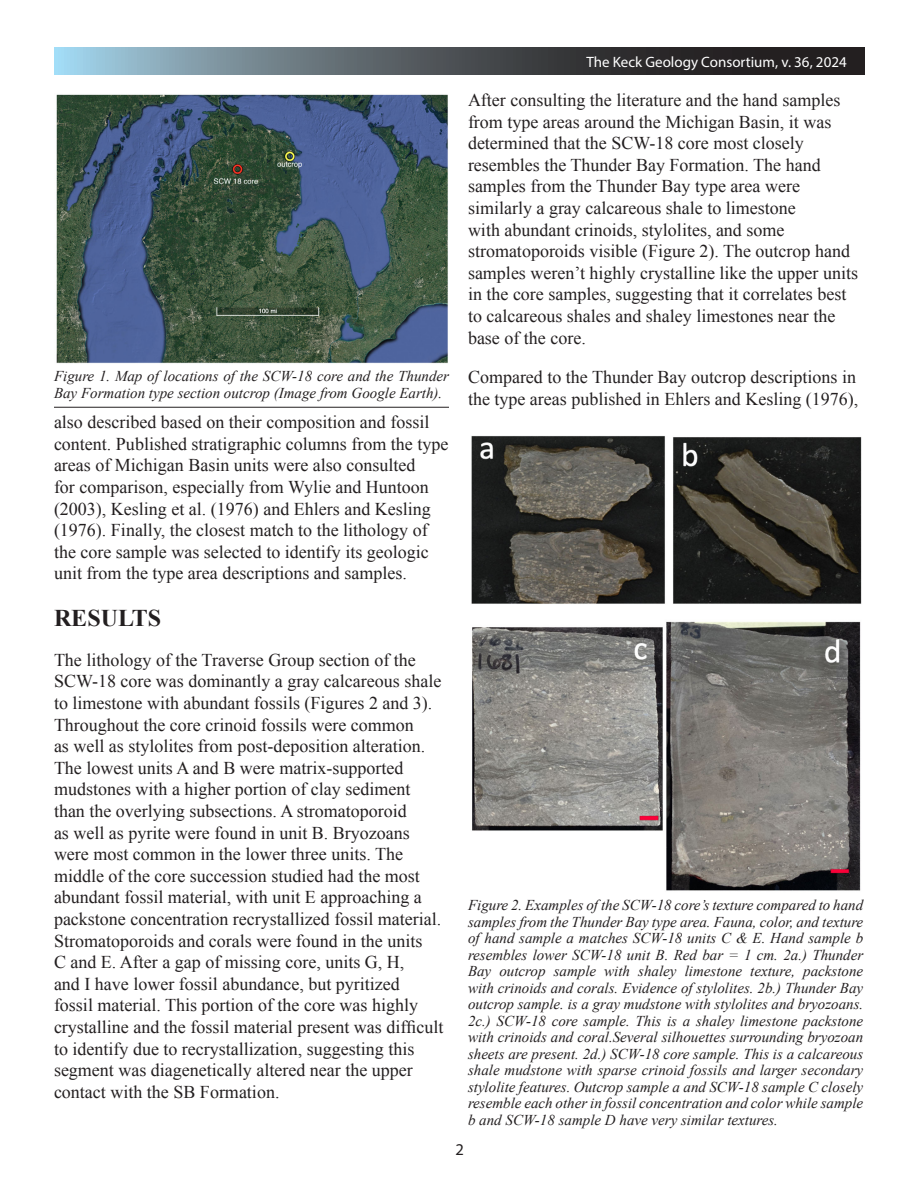
<style>
.page{position:relative;width:918px;height:1188px;background:#fff}
.page>*{position:absolute;margin:0;border:0;box-sizing:border-box;transform-origin:0 0}
.Major_Headings{font:700 24px "Times New Roman";color:#231f20}
.Body{font:18px/21.6px "Times New Roman";color:#231f20}
.t1{font:16.5px "Myriad Pro";color:#231f20}
.caption_bottom{font:italic 15px/16.5px "Times New Roman";color:#231f20}
.t2{font:15px "Myriad Pro";color:#fff}
</style>
<div class="page">
<svg style="left:55px;top:48px;width:810px;height:26px;background:#525d63"></svg>
<img style="left:56px;top:94px;width:392px;height:270px">
<hr style="left:54px;top:407px;width:395px;height:1px;background:#231f20">
<img style="left:471px;top:436px;width:391px;height:455px">
<p class="caption_bottom" style="left:54px;top:368px;width:397px">Figure 1. Map of locations of the SCW-18 core and the Thunder<br>Bay Formation type section outcrop (Image from Google Earth).</p>
<p class="Body" style="left:54px;top:411px;width:396px">also described based on their composition and fossil content. Published stratigraphic columns from the type areas of Michigan Basin units were also consulted<br>for comparison, especially from Wylie and Huntoon (2003), Kesling et al. (1976) and Ehlers and Kesling (1976). Finally, the closest match to the lithology of the core sample was selected to identify its geologic unit from the type area descriptions and samples.</p>
<p class="Major_Headings" style="left:54px;top:602px;width:109px">RESULTS</p>
<p class="Body" style="left:54px;top:649px;width:391px">The lithology of the Traverse Group section of the SCW-18 core was dominantly a gray calcareous shale to limestone with abundant fossils (Figures 2 and 3).<br>Throughout the core crinoid fossils were common<br>as well as stylolites from post-deposition alteration.<br>The lowest units A and B were matrix-supported mudstones with a higher portion of clay sediment than the overlying subsections. A stromatoporoid<br>as well as pyrite were found in unit B. Bryozoans were most common in the lower three units. The middle of the core succession studied had the most abundant fossil material, with unit E approaching a packstone concentration recrystallized fossil material.<br>Stromatoporoids and corals were found in the units<br>C and E. After a gap of missing core, units G, H,<br>and I have lower fossil abundance, but pyritized<br>fossil material. This portion of the core was highly crystalline and the fossil material present was difficult to identify due to recrystallization, suggesting this segment was diagenetically altered near the upper contact with the SB Formation.</p>
<p class="t2" style="left:586px;top:52px;width:262px">The Keck Geology Consortium, v. 36, 2024</p>
<p class="Body" style="left:468px;top:89px;width:392px">After consulting the literature and the hand samples from type areas around the Michigan Basin, it was determined that the SCW-18 core most closely resembles the Thunder Bay Formation. The hand samples from the Thunder Bay type area were similarly a gray calcareous shale to limestone<br>with abundant crinoids, stylolites, and some stromatoporoids visible (Figure 2). The outcrop hand samples weren’t highly crystalline like the upper units in the core samples, suggesting that it correlates best to calcareous shales and shaley limestones near the base of the core.</p>
<p class="Body" style="left:468px;top:366px;width:392px">Compared to the Thunder Bay outcrop descriptions in the type areas published in Ehlers and Kesling (1976),</p>
<p class="caption_bottom" style="left:468px;top:897px;width:397px;text-align:justify">Figure 2. Examples of the SCW-18 core’s texture compared to hand samples from the Thunder Bay type area. Fauna, color, and texture of hand sample a matches SCW-18 units C &amp; E. Hand sample b resembles lower SCW-18 unit B. Red bar = 1 cm. 2a.) Thunder Bay outcrop sample with shaley limestone texture, packstone with crinoids and corals. Evidence of stylolites. 2b.) Thunder Bay outcrop sample. is a gray mudstone with stylolites and bryozoans.<br>2c.) SCW-18 core sample. This is a shaley limestone packstone with crinoids and coral.Several silhouettes surrounding bryozoan sheets are present. 2d.) SCW-18 core sample. This is a calcareous shale mudstone with sparse crinoid fossils and larger secondary stylolite features. Outcrop sample a and SCW-18 sample C closely resemble each other in fossil concentration and color while sample b and SCW-18 sample D have very similar textures.</p>
<p class="t1" style="left:456px;top:1140px;width:10px">2</p>
</div>
